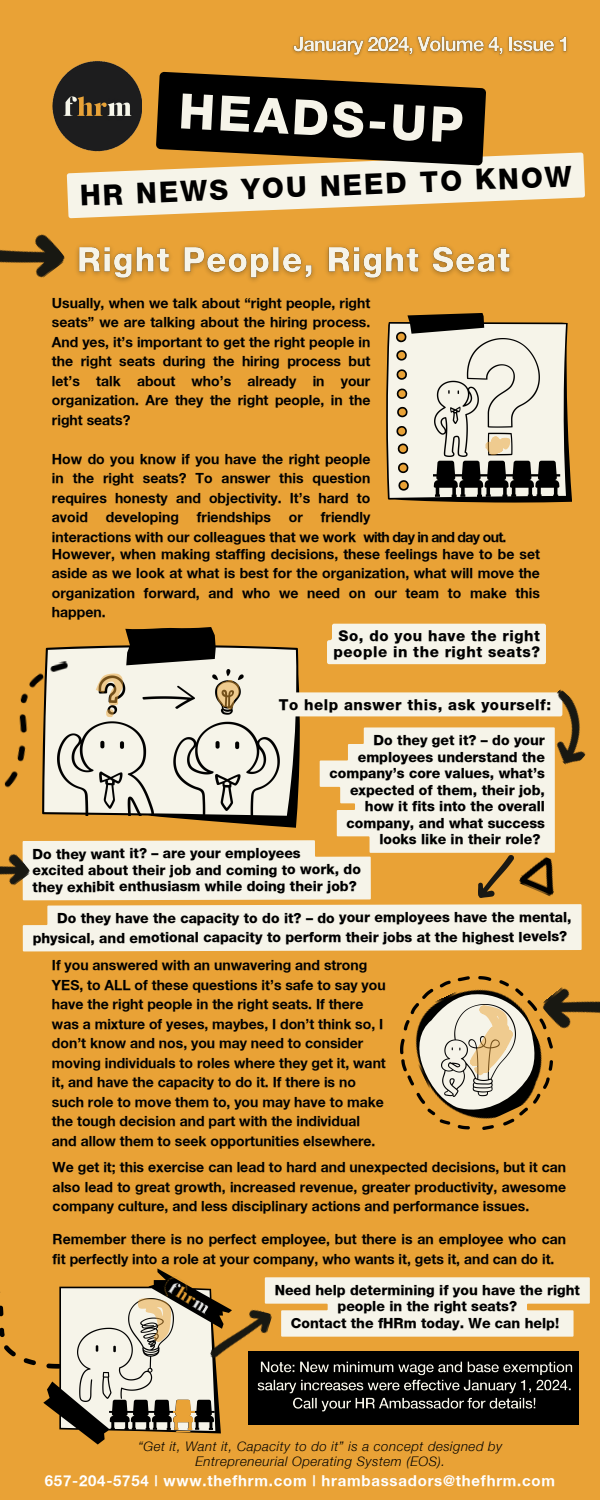
<style>
.page{position:relative;width:600px;height:1500px;background:#e9a236}
.page>*{position:absolute;margin:0;border:0;box-sizing:border-box;transform-origin:0 0}
.t1{font:800 48.9px "Helvetica Neue";color:#f6f4e9}
.t2{font:800 28px "Helvetica Neue";color:#000}
.t3{font:800 15px/16.5px "Helvetica Neue";letter-spacing:.035em;color:#000;text-align:center}
.t4{font:700 15px "Helvetica Neue";letter-spacing:.05em;color:#fff}
.t5{font:700 14px/19.5px "Helvetica Neue";color:#000;text-align:justify}
.t6{font:800 14px/16.5px "Helvetica Neue";color:#000}
.t7{font:700 14px "Helvetica Neue";letter-spacing:-.045em;color:#000}
.t8{font:italic 13.2px "Helvetica Neue";letter-spacing:.035em;color:#000}
</style>
<div class="page">
<img style="left:0;top:1292px;width:36px;height:74px">
<svg style="left:45px;top:627px;width:255px;height:100px"></svg>
<img style="left:4px;top:661px;width:84px;height:127px">
<svg style="left:386px;top:313px;width:186px;height:190px;background:#c3b8a2"></svg>
<img style="left:400px;top:976px;width:153px;height:154px">
<svg style="left:417px;top:993px;width:119px;height:122px"></svg>
<img style="left:0;top:234px;width:65px;height:44px">
<img style="left:0;top:841px;width:23px;height:59px">
<img style="left:232px;top:1301px;width:33px;height:69px">
<img style="left:441px;top:1005px;width:75px;height:91px">
<img style="left:58px;top:669px;width:221px;height:58px">
<img style="left:434px;top:338px;width:105px;height:118px">
<div style="left:272px;top:692px;width:290px;height:24px;background:#f6f4e9;border-radius:2px"></div>
<img style="left:525px;top:689px;width:61px;height:70px">
<img style="left:52px;top:61px;width:75px;height:78px">
<img style="left:540px;top:976px;width:60px;height:85px">
<svg style="left:265px;top:1277px;width:325px;height:60px;background:#f3ebd7"></svg>
<svg style="left:67px;top:72px;width:518px;height:146px"></svg>
<svg style="left:433px;top:461px;width:127px;height:36px;background:#53524e"></svg>
<img style="left:76px;top:245px;width:435px;height:37px">
<svg style="left:23px;top:727px;width:559px;height:224px"></svg>
<img style="left:292px;top:36px;width:276px;height:21px">
<div style="left:327px;top:624px;width:219px;height:40px;background:#f6f4e9"></div>
<div style="left:249px;top:1351px;width:330px;height:74px;background:#000"></div>
<img style="left:257px;top:1361px;width:316px;height:51px">
<img style="left:479px;top:855px;width:34px;height:42px">
<svg style="left:43px;top:1268px;width:189px;height:177px"></svg>
<svg style="left:96px;top:673px;width:27px;height:33px"></svg>
<svg style="left:106px;top:709px;width:8px;height:8px"></svg>
<svg style="left:217px;top:680px;width:23px;height:30px"></svg>
<svg style="left:470px;top:1005px;width:43px;height:68px;background:#e5d1ad"></svg>
<svg style="left:485px;top:436px;width:26px;height:20px"></svg>
<svg style="left:137px;top:1297px;width:34px;height:45px;background:#cebd9c"></svg>
<p class="t1" style="left:180px;top:82px;width:286px;rotate:3deg">HEADS-UP</p>
<h5 class="t2" style="left:79px;top:178px;width:494px;rotate:-2deg">HR NEWS YOU NEED TO KNOW</h5>
<p class="t5" style="left:52px;top:293px;width:320px">Usually, when we talk about “right people, right seats” we are talking about the hiring process.<br>And yes, it’s important to get the right people in the right seats during the hiring process but let’s talk about who’s already in your organization. Are they the right people, in the right seats?</p>
<h5 class="t5" style="left:52px;top:449px;width:320px">How do you know if you have the right people in the right seats? To answer this question requires honesty and objectivity. It’s hard to avoid</h5>
<h5 class="t5" style="left:52px;top:507px;width:320px;text-indent:269px">friendly interactions with our colleagues that we work</h5>
<h5 class="t5" style="left:106px;top:507px;width:75px">developing</h5>
<h5 class="t5" style="left:197px;top:507px;width:76px">friendships</h5>
<h5 class="t5" style="left:289px;top:507px;width:15px">or</h5>
<p class="t7" style="left:364px;top:528px;width:144px">with day in and day out.</p>
<h5 class="t5" style="left:52px;top:544px;width:490px">However, when making staffing decisions, these feelings have to be set aside as we look at what is best for the organization, what will move the organization forward, and who we need on our team to make this happen.</h5>
<p class="t3" style="left:334px;top:627px;width:208px">So, do you have the right people in the right seats?</p>
<p class="t3" style="left:279px;top:696px;width:274px">To help answer this, ask yourself:</p>
<h5 class="t6" style="left:374px;top:732px;width:173px">Do they get it? – do your</h5>
<h5 class="t6" style="left:358px;top:748px;width:189px">employees understand the</h5>
<h5 class="t6" style="left:330px;top:765px;width:217px">company’s core values, what’s</h5>
<h5 class="t6" style="left:350px;top:781px;width:196px">expected of them, their job,</h5>
<h5 class="t6" style="left:365px;top:798px;width:182px">how it fits into the overall</h5>
<h5 class="t6" style="left:347px;top:814px;width:200px">company, and what success</h5>
<h5 class="t6" style="left:379px;top:831px;width:163px">looks like in their role?</h5>
<p class="t6" style="left:33px;top:845px;width:330px">Do they want it? – are your employees<br>excited about their job and coming to work, do they exhibit enthusiasm while doing their job?</p>
<p class="t6" style="left:33px;top:908px;width:541px;line-height:19.5px;text-indent:25px">Do they have the capacity to do it? – do your employees have the mental, physical, and emotional capacity to perform their jobs at the highest levels?</p>
<h5 class="t5" style="left:52px;top:955px;width:335px;text-align:left">If you answered with an unwavering and strong YES, to ALL of these questions it’s safe to say you have the right people in the right seats. If there was a mixture of yeses, maybes, I don’t think so, I don’t know and nos, you may need to consider moving individuals to roles where they get it, want it, and have the capacity to do it. If there is no such role to move them to, you may have to make the tough decision and part with the individual and allow them to seek opportunities elsewhere.</h5>
<p class="t5" style="left:53px;top:1157px;width:515px">We get it; this exercise can lead to hard and unexpected decisions, but it can also lead to great growth, increased revenue, greater productivity, awesome company culture, and less disciplinary actions and performance issues.</p>
<p class="t5" style="left:53px;top:1229px;width:515px">Remember there is no perfect employee, but there is an employee who can fit perfectly into a role at your company, who wants it, gets it, and can do it.</p>
<p class="t6" style="left:275px;top:1282px;width:307px;text-align:center">Need help determining if you have the right people in the right seats?<br>Contact the fHRm today. We can help!</p>
<p class="t8" style="left:138px;top:1440px;width:366px">“Get it, Want it, Capacity to do it” is a concept designed by</p>
<p class="t8" style="left:195px;top:1455px;width:251px">Entrepreneurial Operating System (EOS).</p>
<p class="t4" style="left:45px;top:1472px;width:512px">657-204-5754 | www.thefhrm.com | hrambassadors@thefhrm.com</p>
</div>
